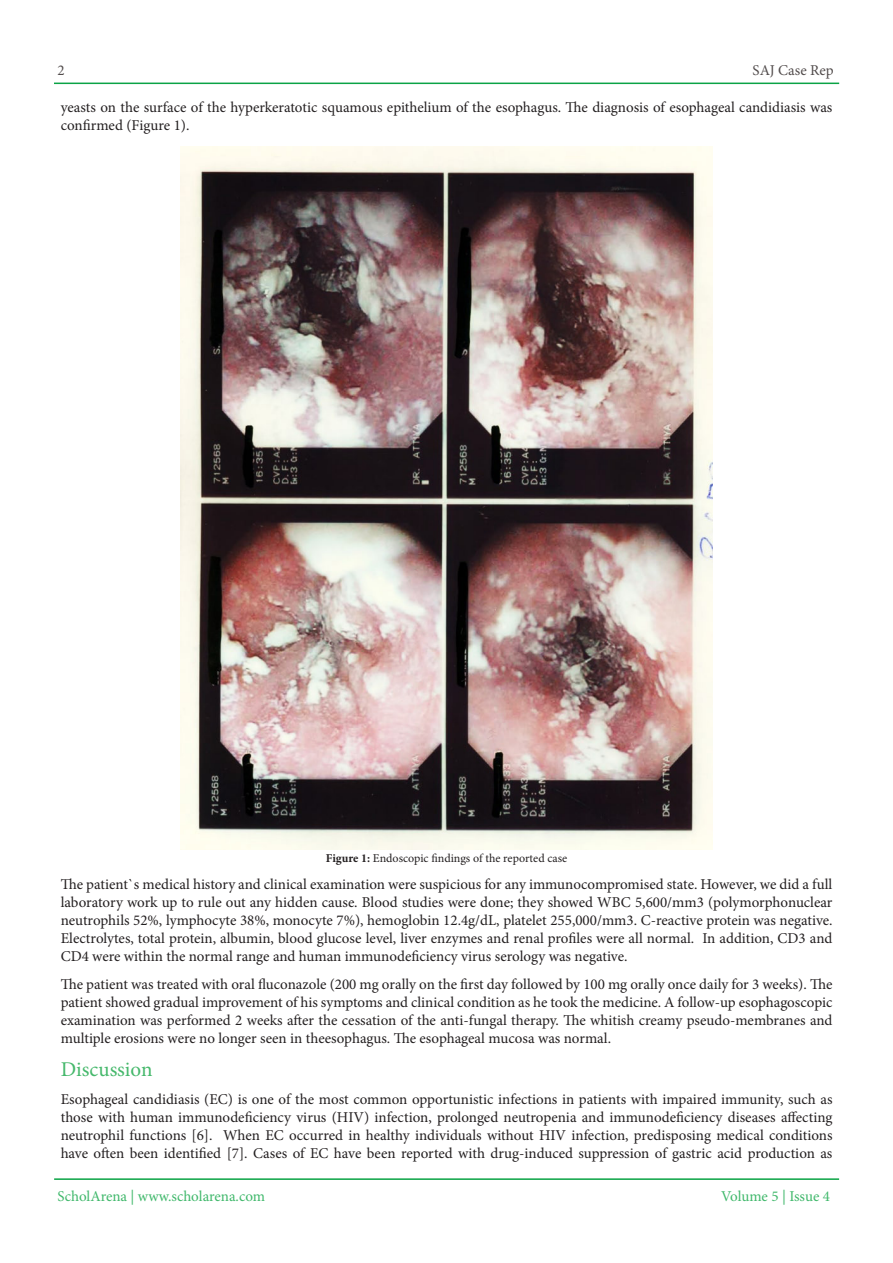
<style>
.page{position:relative;width:893px;height:1263px;background:#fff}
.page>*{position:absolute;margin:0;border:0;box-sizing:border-box;transform-origin:0 0}
.t1{font:21px "Minion Pro";color:#45b86b}
.t2{font:15px/18px "Minion Pro";color:#231f20}
.t3{font:15px "Minion Pro";letter-spacing:-.005em;color:#40b86b}
.t4{font:15px "Minion Pro";color:#524c4c}
.t5{font:12px "Minion Pro";color:#231f20}
.s1{font-weight:700}
</style>
<div class="page">
<hr style="left:54px;top:83px;width:785px;height:1px;background:#0aa345">
<hr style="left:54px;top:1178px;width:785px;height:2px;background:#0aa345">
<img style="left:181px;top:147px;width:531px;height:703px">
<p class="t4" style="left:57px;top:60px;width:9px">2</p>
<p class="t4" style="left:753px;top:60px;width:83px">SAJ Case Rep</p>
<p class="t2" style="left:61px;top:98px;width:773px">yeasts on the surface of the hyperkeratotic squamous epithelium of the esophagus. The diagnosis of esophageal candidiasis was confirmed (Figure .(1</p>
<p class="t5" style="left:326px;top:850px;width:243px"><span class="s1">Figure 1:</span> Endoscopic findings of the reported case</p>
<p class="t2" style="left:61px;top:876px;width:773px;text-align:right">The patient s` medical history and clinical examination were suspicious for any immunocompromised state. However, we did a full laboratory work up to rule out any hidden cause. Blood studies were done; they showed WBC 5,600/mm3 (polymorphonuclear neutrophils 52%, lymphocyte 38%, monocyte 7% ,) hemoglobin 12.4 /g dL, platelet 255,000/mm3. C-reactive protein was negative.<br>In addition, CD3 and</p>
<p class="t2" style="left:61px;top:930px;width:635px">Electrolytes, total protein, albumin, blood glucose level, liver enzymes and renal profiles were all normal.<br>CD4 were within the normal range and human immunodeficiency virus serology was negative.</p>
<p class="t2" style="left:61px;top:976px;width:773px;text-align:justify">The patient was treated with oral fluconazole (200 mg orally on the first day followed by 100 mg orally once daily for 3 weeks .) The patient showed gradual improvement of his symptoms and clinical condition as he took the medicine A. follow-up esophagoscopic examination was performed 2 weeks after the cessation of the anti-fungal therapy. The whitish creamy pseudo-membranes and multiple erosions were no longer seen in theesophagus. The esophageal mucosa was normal.</p>
<p class="t1" style="left:61px;top:1055px;width:93px">Discussion</p>
<p class="t2" style="left:61px;top:1090px;width:773px;text-align:right">Esophageal candidiasis (EC) is one of the most common opportunistic infections in patients with impaired immunity, such as those with human immunodeficiency virus (HIV) infection, prolonged neutropenia and immunodeficiency diseases affecting<br>When EC occurred in healthy individuals without HIV infection, predisposing medical conditions</p>
<p class="t2" style="left:61px;top:1126px;width:773px">neutrophil functions [ .]6<br>have often been identified [ .]7 Cases of EC have been reported with drug-induced suppression of gastric acid production as</p>
<p class="t3" style="left:58px;top:1186px;width:209px">ScholArena | www.scholarena.com</p>
<p class="t3" style="left:721px;top:1186px;width:110px">Volume 5 | Issue 4</p>
</div>
